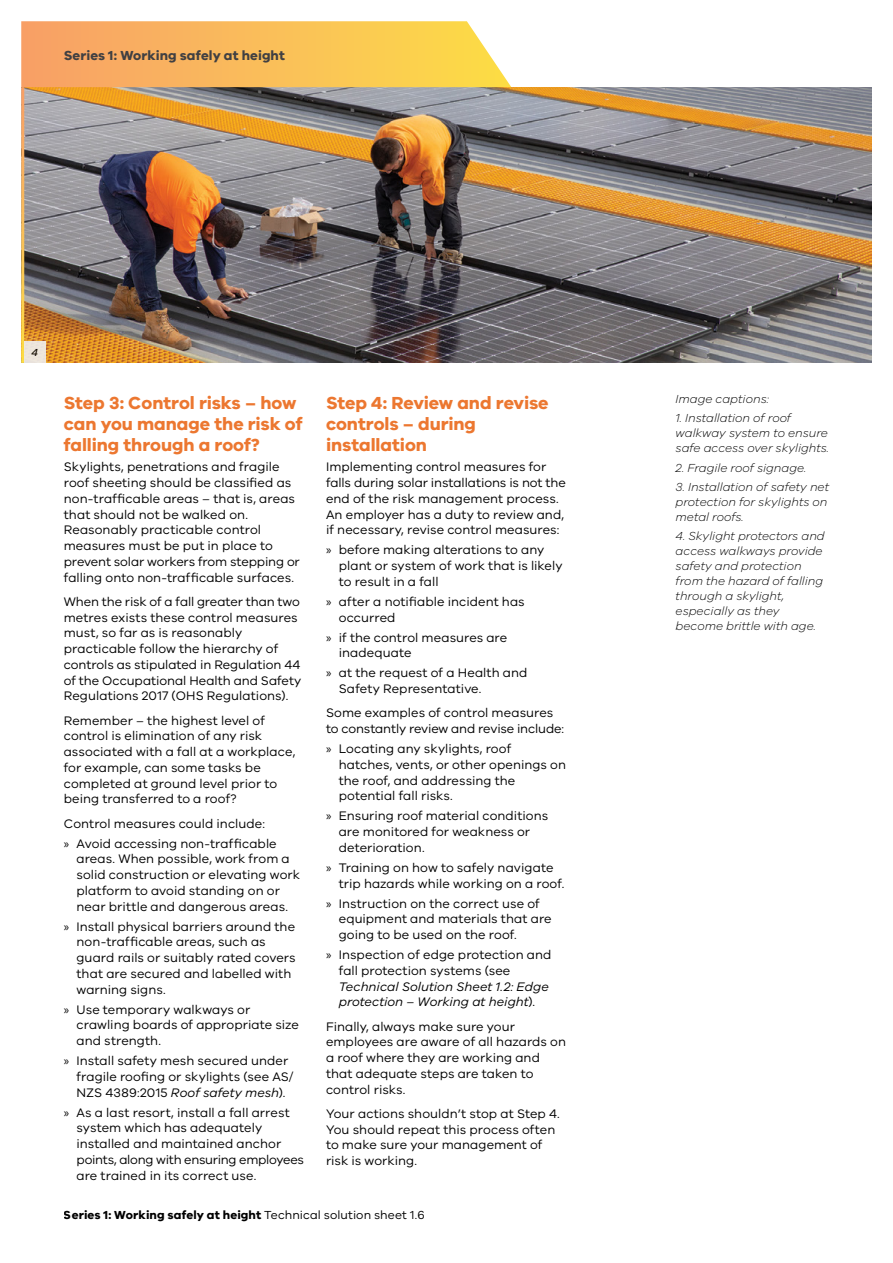
<style>
.page{position:relative;width:893px;height:1263px;background:#fff}
.page>*{position:absolute;margin:0;border:0;box-sizing:border-box;transform-origin:0 0}
.t1{font:700 18px/21px "VIC";letter-spacing:-.005em;color:#ec7730}
.t2{font:700 13.5px "VIC";letter-spacing:.005em;color:#414042}
.t3{font:12.75px/15.8px "VIC";letter-spacing:.005em;color:#000}
.t4{font:italic 12.75px/15.8px "VIC";color:#000}
.t5{font:italic 300 12px/15px "VIC";color:#000}
.t6{font:700 12px "VIC";letter-spacing:.01em;color:#000}
.t7{font:italic 500 10.5px "VIC";color:#000}
.s1{font-family:"Myriad Pro"}
.s2{font-style:italic}
.s3{font-style:normal}
.s4{font-weight:400}
</style>
<div class="page">
<img style="left:24px;top:87px;width:848px;height:276px">
<svg style="left:21px;top:21px;width:490px;height:66px;background:#fabf60"></svg>
<div style="left:24px;top:342px;width:22px;height:21px;background:#ede5db"></div>
<p class="t2" style="left:64px;top:47px;width:223px">Series 1: Working safely at height</p>
<p class="t7" style="left:32px;top:346px;width:8px">4</p>
<h1 class="t1" style="left:64px;top:392px;width:240px">Step 3: Control risks – how can you manage the risk of falling through a roof?</h1>
<p class="t3" style="left:64px;top:459px;width:238px">Skylights, penetrations and fragile roof sheeting should be classified as non-trafficable areas – that is, areas that should not be walked on.<br>Reasonably practicable control measures must be put in place to prevent solar workers from stepping or falling onto non-trafficable surfaces.</p>
<p class="t3" style="left:64px;top:593px;width:239px">When the risk of a fall greater than two metres exists these control measures must, so far as is reasonably practicable follow the hierarchy of controls as stipulated in Regulation 44 of the Occupational Health and Safety Regulations 2017 (OHS Regulations).</p>
<p class="t3" style="left:64px;top:712px;width:233px">Remember – the highest level of control is elimination of any risk associated with a fall at a workplace, for example, can some tasks be completed at ground level prior to being transferred to a roof?</p>
<p class="t3" style="left:64px;top:813px;width:214px;line-height:20px">Control measures could include:<br><span class="s1">»</span> Avoid accessing non-trafficable</p>
<p class="t3" style="left:77px;top:851px;width:225px">areas. When possible, work from a solid construction or elevating work platform to avoid standing on or near brittle and dangerous areas.</p>
<p class="t3" style="left:77px;top:918px;width:221px;text-indent:-13px"><span class="s1">»</span> Install physical barriers around the non-trafficable areas, such as guard rails or suitably rated covers that are secured and labelled with warning signs.</p>
<p class="t3" style="left:77px;top:1001px;width:224px;text-indent:-13px"><span class="s1">»</span> Use temporary walkways or crawling boards of appropriate size and strength.</p>
<p class="t3" style="left:77px;top:1052px;width:219px;text-indent:-13px"><span class="s1">»</span> Install safety mesh secured under fragile roofing or skylights (see AS/<br>NZS 4389:2015 <span class="s2">Roof safety mesh</span>).</p>
<p class="t3" style="left:77px;top:1104px;width:229px;text-indent:-13px"><span class="s1">»</span> As a last resort, install a fall arrest system which has adequately installed and maintained anchor points, along with ensuring employees are trained in its correct use.</p>
<h1 class="t1" style="left:326px;top:392px;width:224px">Step 4: Review and revise controls – during installation</h1>
<p class="t3" style="left:326px;top:459px;width:241px">Implementing control measures for falls during solar installations is not the end of the risk management process.<br>An employer has a duty to review and, if necessary, revise control measures:</p>
<p class="t3" style="left:339px;top:542px;width:225px;text-indent:-13px"><span class="s1">»</span> before making alterations to any plant or system of work that is likely to result in a fall</p>
<p class="t3" style="left:339px;top:593px;width:187px;text-indent:-13px"><span class="s1">»</span> after a notifiable incident has occurred</p>
<p class="t3" style="left:339px;top:629px;width:170px;text-indent:-13px"><span class="s1">»</span> if the control measures are inadequate</p>
<p class="t3" style="left:339px;top:665px;width:190px;text-indent:-13px"><span class="s1">»</span> at the request of a Health and<br>Safety Representative.</p>
<p class="t3" style="left:326px;top:705px;width:240px">Some examples of control measures to constantly review and revise include:</p>
<p class="t3" style="left:339px;top:740px;width:229px;text-indent:-13px"><span class="s1">»</span> Locating any skylights, roof hatches, vents, or other openings on the roof, and addressing the potential fall risks.</p>
<p class="t3" style="left:339px;top:808px;width:211px;text-indent:-13px"><span class="s1">»</span> Ensuring roof material conditions are monitored for weakness or deterioration.</p>
<p class="t3" style="left:339px;top:859px;width:227px;text-indent:-13px"><span class="s1">»</span> Training on how to safely navigate trip hazards while working on a roof.</p>
<p class="t3" style="left:339px;top:895px;width:214px;text-indent:-13px"><span class="s1">»</span> Instruction on the correct use of equipment and materials that are going to be used on the roof.</p>
<p class="t3" style="left:339px;top:946px;width:214px;text-indent:-13px"><span class="s1">»</span> Inspection of edge protection and fall protection systems (see</p>
<p class="t4" style="left:339px;top:978px;width:212px">Technical Solution Sheet 1.2: Edge protection – Working at height<span class="s3">).</span></p>
<p class="t3" style="left:326px;top:1018px;width:241px">Finally, always make sure your employees are aware of all hazards on a roof where they are working and that adequate steps are taken to control risks.</p>
<p class="t3" style="left:326px;top:1105px;width:235px">Your actions shouldn’t stop at Step 4.<br>You should repeat this process often to make sure your management of risk is working.</p>
<p class="t6" style="left:64px;top:1208px;width:362px">Series 1: Working safely at height <span class="s4">Technical solution sheet 1.6</span></p>
<p class="t5" style="left:676px;top:391px;width:95px">Image captions:</p>
<p class="t5" style="left:676px;top:410px;width:155px">1. Installation of roof walkway system to ensure safe access over skylights.</p>
<p class="t5" style="left:676px;top:460px;width:132px">2. Fragile roof signage.</p>
<p class="t5" style="left:676px;top:479px;width:155px">3. Installation of safety net protection for skylights on metal roofs.</p>
<p class="t5" style="left:676px;top:528px;width:151px">4. Skylight protectors and access walkways provide safety and protection from the hazard of falling through a skylight, especially as they become brittle with age.</p>
</div>
